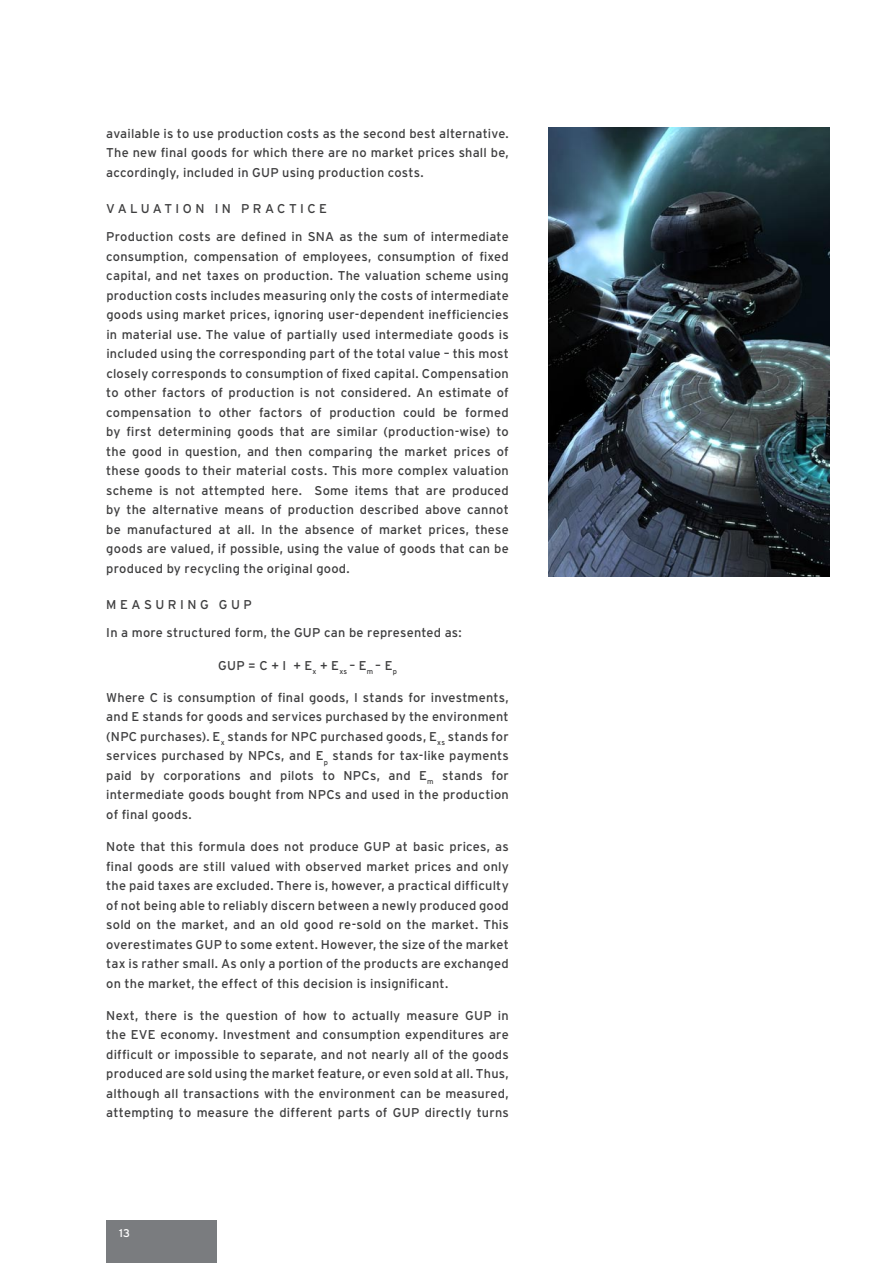
<style>
.page{position:relative;width:893px;height:1263px;background:#fff}
.page>*{position:absolute;margin:0;border:0;box-sizing:border-box;transform-origin:0 0}
.t1{font:12.75px/19.5px "Interstate";letter-spacing:.02em;color:#3e3e3f;text-align:justify}
.t2{font:12.75px/28px "Interstate";letter-spacing:.255em;color:#3e3e3f}
.t3{font:12.75px/28px "Interstate";letter-spacing:.265em;color:#3e3e3f}
.t4{font:11.25px "Interstate";color:#fff}
</style>
<div class="page">
<div style="left:106px;top:1220px;width:111px;height:43px;background:#7a7c7f"></div>
<img style="left:549px;top:128px;width:280px;height:449px">
<p class="t1" style="left:106px;top:124px;width:404px">available is to use production costs as the second best alternative.<br>The new final goods for which there are no market prices shall be, accordingly, included in GUP</p>
<p class="t1" style="left:282px;top:163px;width:143px">using production costs.</p>
<p class="t2" style="left:106px;top:195px;width:220px">Valuatio n in practice<br>Production costs are defined in SNA</p>
<p class="t1" style="left:106px;top:227px;width:404px;text-indent:233px">as the sum of intermediate consumption, compensation of employees, consumption of fixed capital, and net taxes on production. The valuation scheme using production costs includes measuring only the costs of intermediate goods using market prices, ignoring user-dependent inefficiencies in material use. The value of partially used intermediate goods is included using the corresponding part of the total value – this most closely corresponds to consumption of fixed capital. Compensation to other factors of production is not considered. An estimate of compensation to other factors of production could be formed by first determining goods that are similar (production-wise) to the good in question, and then comparing the market prices of these goods to their material costs. This more complex valuation scheme is not attempted here. Some items that are produced by the alternative means of production described above cannot be manufactured at all. I n the absence of market prices, these goods are valued, if possible, using the value of goods that can be produced by recycling the original good.</p>
<p class="t3" style="left:106px;top:591px;width:198px">Me asuring GUP<br>I n a more structured form, the GUP</p>
<p class="t1" style="left:324px;top:623px;width:139px">can be represented as:</p>
<p class="t1" style="left:218px;top:655px;width:10px">GUP</p>
<p class="t1" style="left:248px;top:655px;width:150px">= C + I + E<sub>x</sub> + E<sub>xs</sub> – E<sub>m</sub> – E<sub>p</sub></p>
<p class="t1" style="left:106px;top:688px;width:404px">Where C is consumption of final goods, I stands for investments, and E stands for goods and services purchased by the environment (NPC</p>
<p class="t1" style="left:140px;top:727px;width:161px">purchases). E<sub>x</sub> stands for NPC</p>
<p class="t1" style="left:320px;top:727px;width:190px">purchased goods, E<sub>xs</sub> stands for</p>
<p class="t1" style="left:106px;top:746px;width:151px">services purchased by NPC</p>
<p class="t1" style="left:106px;top:746px;width:404px;text-indent:168px">s, and E<sub>p</sub> stands for tax-like payments paid by corporations and pilots to NPC</p>
<p class="t1" style="left:370px;top:766px;width:140px">s, and E<sub>m</sub> stands for</p>
<p class="t1" style="left:106px;top:785px;width:212px">intermediate goods bought from NPC</p>
<p class="t1" style="left:335px;top:785px;width:175px">s and used in the production</p>
<p class="t1" style="left:106px;top:805px;width:87px">of final goods.</p>
<p class="t1" style="left:106px;top:837px;width:267px">Note that this formula does not produce GUP</p>
<p class="t1" style="left:106px;top:837px;width:404px;text-indent:289px">at basic prices, as final goods are still valued with observed market prices and only the paid taxes are excluded. There is, however, a practical difficulty of not being able to reliably discern between a newly produced good sold on the market, and an old good re-sold on the market. This overestimates GUP</p>
<p class="t1" style="left:106px;top:934px;width:404px;text-indent:119px">to some extent. H owever, the size of the market tax is rather small. As only a portion of the products are exchanged on the market, the effect of this decision is insignificant.</p>
<p class="t1" style="left:106px;top:1006px;width:369px">Next, there is the question of how to actually measure GUP</p>
<p class="t1" style="left:106px;top:1006px;width:404px;text-indent:392px">in the EVE economy. I nvestment and consumption expenditures are difficult or impossible to separate, and not nearly all of the goods produced are sold using the market feature, or even sold at all. Thus, although all transactions with the environment can be measured, attempting to measure the different parts of GUP</p>
<p class="t1" style="left:425px;top:1103px;width:86px">directly turns</p>
<p class="t4" style="left:119px;top:1226px;width:12px">13</p>
</div>
